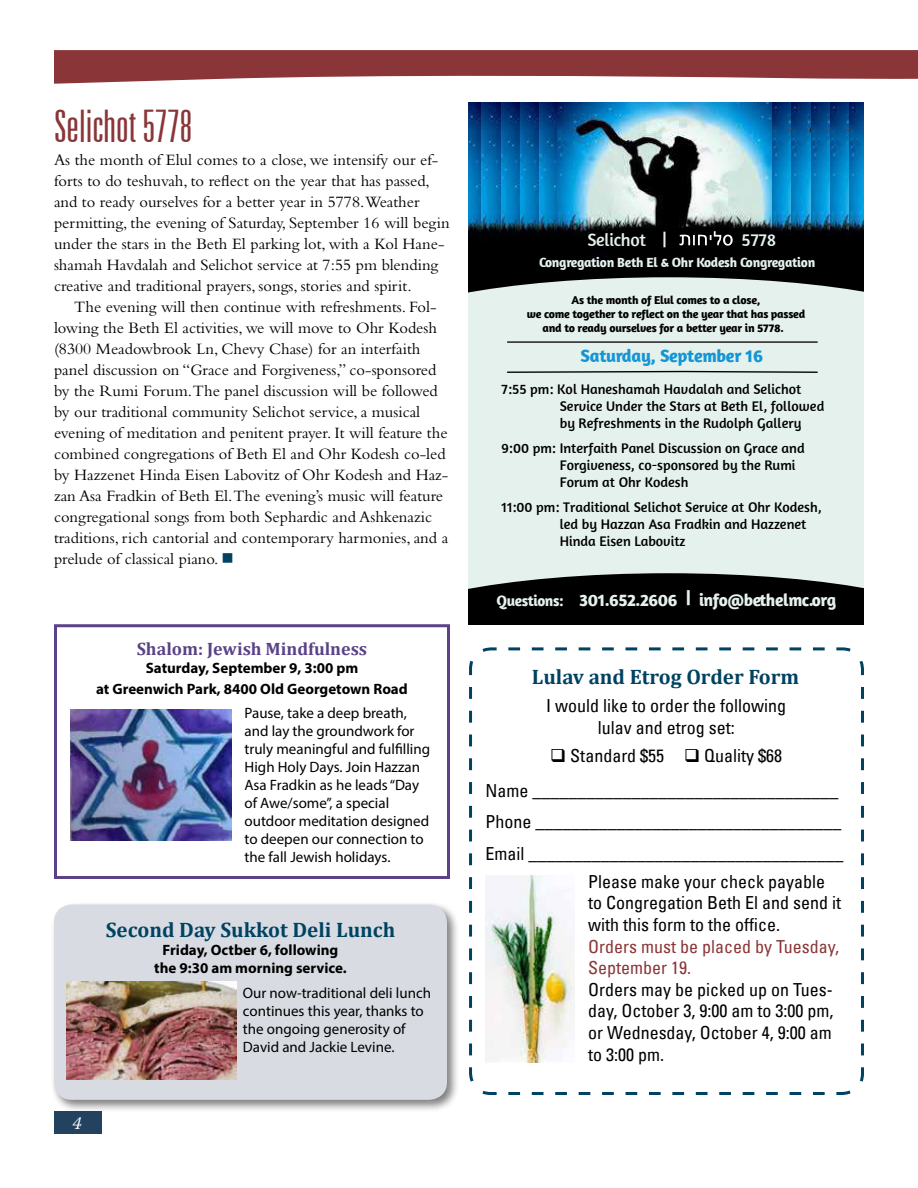
<style>
.page{position:relative;width:918px;height:1188px;background:#fff}
.page>*{position:absolute;margin:0;border:0;box-sizing:border-box;transform-origin:0 0}
.t1{font:300 ultra-condensed 45px "Univers LT";color:#8a3538}
.t2{font:700 21px "Cambria";color:#004261}
.t3{font:700 18.15px "Amaranth";letter-spacing:-.015em;color:#1395d6}
.t4{font:18.15px "Amaranth";letter-spacing:-.02em;color:#e5f1ed}
.t5{font:condensed 18px/21.6px "Univers LT";color:#000;text-align:center}
.t6{font:condensed 18px/21.6px "Univers LT";color:#8a3638}
.t7{font:700 18px "Cambria";color:#5a4287}
.t8{font:italic 18px "Warnock Pro";color:#fff}
.t9{font:700 17.55px "Amaranth";letter-spacing:-.025em;color:#e5f1ed}
.t10{font:16.5px/21px "Bembo Std";color:#000}
.t11{font:15px/18px "Myriad Pro";color:#000}
.t12{font:700 15px/18px "Myriad Pro";color:#000;text-align:center}
.t13{font:14.25px/17.1px "Amaranth";color:#000}
.t14{font:700 13.65px "Amaranth";letter-spacing:-.02em;color:#e5f1ed}
.t15{font:700 11.7px/14px "Amaranth";letter-spacing:-.02em;color:#000;text-align:center}
.s1{color:#004261}
.s2{font-size:15.3px}
</style>
<div class="page">
<div style="left:54px;top:1112px;width:47px;height:22px;background:#234260"></div>
<svg style="left:54px;top:50px;width:864px;height:34px"></svg>
<img style="left:539px;top:102px;width:233px;height:168px">
<img style="left:772px;top:102px;width:20px;height:168px">
<img style="left:792px;top:102px;width:19px;height:168px">
<img style="left:811px;top:102px;width:20px;height:168px">
<img style="left:831px;top:102px;width:19px;height:168px">
<img style="left:850px;top:102px;width:14px;height:168px">
<img style="left:520px;top:102px;width:19px;height:168px">
<img style="left:500px;top:102px;width:20px;height:168px">
<img style="left:481px;top:102px;width:19px;height:168px">
<img style="left:468px;top:102px;width:13px;height:168px">
<div style="left:468px;top:288px;width:396px;height:326px;background:#e5f1ed"></div>
<div style="left:468px;top:270px;width:396px;height:31px;background:#000"></div>
<svg style="left:468px;top:277px;width:396px;height:94px"></svg>
<svg style="left:468px;top:573px;width:396px;height:51px;background:#161717"></svg>
<hr style="left:507px;top:341px;width:311px;height:2px;background:#000">
<svg style="left:507px;top:371px;width:311px;height:2px"></svg>
<svg style="left:679px;top:231px;width:54px;height:16px"></svg>
<svg style="left:469px;top:647px;width:395px;height:448px"></svg>
<div style="left:51px;top:901px;width:409px;height:212px;background:#000;opacity:.5"></div>
<div style="left:54px;top:904px;width:393px;height:196px;background:#d8dce2;border-radius:18px"></div>
<img style="left:67px;top:981px;width:169px;height:98px">
<img style="left:486px;top:875px;width:89px;height:188px">
<div style="left:54px;top:624px;width:396px;height:255px;border:3px solid #5a4287"></div>
<img style="left:70px;top:709px;width:161px;height:131px">
<h1 class="t1" style="left:54px;top:102px;width:139px">Selichot 5778</h1>
<p class="t10" style="left:54px;top:149px;width:397px">As the month of Elul comes to a close, we intensify our ef&shy;forts to do teshuvah, to reflect on the year that has passed, and to ready ourselves for a better year in 5778.Weather permitting, the evening of Saturday, September 16 will begin under the stars in the Beth El parking lot, with a Kol Hane&shy;shamah Havdalah and Selichot service at 7:55 pm blending creative and traditional prayers, songs, stories and spirit.</p>
<p class="t10" style="left:54px;top:296px;width:396px;text-indent:20px">The evening will then continue with refreshments. Fol&shy;lowing the Beth El activities, we will move to Ohr Kodesh (8300 Meadowbrook Ln, Chevy Chase) for an interfaith panel discussion on “Grace and Forgiveness,” co-sponsored by the Rumi Forum.The panel discussion will be followed by our traditional community Selichot service, a musical evening of meditation and penitent prayer. It will feature the combined congregations of Beth El and Ohr Kodesh co-led by Hazzenet Hinda Eisen Labovitz of Ohr Kodesh and Haz&shy;zan Asa Fradkin of Beth El.The evening’s music will feature congregational songs from both Sephardic and Ashkenazic traditions, rich cantorial and contemporary harmonies, and a prelude of classical piano. <span class="s1">■</span></p>
<p class="t15" style="left:527px;top:293px;width:280px">As the month of Elul comes to a close,<br>we come together to reflect on the year that has passed and to ready ourselves for a better year in 5778.</p>
<p class="t9" style="left:496px;top:589px;width:341px"><span class="s2">Questions:</span> 301.652.2606 | info@bethelmc.org</p>
<p class="t4" style="left:587px;top:229px;width:82px">Selichot |</p>
<p class="t4" style="left:741px;top:229px;width:36px">5778</p>
<p class="t14" style="left:539px;top:254px;width:278px">Congregation Beth El &amp; Ohr Kodesh Congregation</p>
<p class="t3" style="left:581px;top:344px;width:184px">Saturday, September 16</p>
<p class="t13" style="left:560px;top:380px;width:266px;text-indent:-58px">7:55 pm: Kol Haneshamah Havdalah and Selichot<br>Service Under the Stars at Beth El, followed by Refreshments in the Rudolph Gallery</p>
<p class="t13" style="left:560px;top:439px;width:246px;text-indent:-58px">9:00 pm: Interfaith Panel Discussion on Grace and<br>Forgiveness, co-sponsored by the Rumi<br>Forum at Ohr Kodesh</p>
<p class="t13" style="left:560px;top:498px;width:263px;text-indent:-58px">11:00 pm: Traditional Selichot Service at Ohr Kodesh, led by Hazzan Asa Fradkin and Hazzenet<br>Hinda Eisen Labovitz</p>
<p class="t7" style="left:137px;top:636px;width:232px">Shalom: Jewish Mindfulness</p>
<p class="t12" style="left:96px;top:657px;width:313px;line-height:21px">Saturday, September 9, 3:00 pm<br>at Greenwich Park, 8400 Old Georgetown Road</p>
<p class="t11" style="left:245px;top:704px;width:187px">Pause, take a deep breath, and lay the groundwork for truly meaningful and fulfilling<br>High Holy Days. Join Hazzan<br>Asa Fradkin as he leads “Day of Awe/some”, a special outdoor meditation designed to deepen our connection to the fall Jewish holidays.</p>
<p class="t2" style="left:106px;top:915px;width:291px">Second Day Sukkot Deli Lunch</p>
<p class="t12" style="left:154px;top:941px;width:194px">Friday, Octber 6, following the 9:30 am morning service.</p>
<p class="t11" style="left:243px;top:984px;width:190px">Our now-traditional deli lunch continues this year, thanks to the ongoing generosity of<br>David and Jackie Levine.</p>
<p class="t8" style="left:73px;top:1112px;width:11px">4</p>
<p class="t2" style="left:532px;top:662px;width:269px">Lulav and Etrog Order Form</p>
<p class="t5" style="left:546px;top:694px;width:241px">I would like to order the following lulav and etrog set:</p>
<p class="t5" style="left:486px;top:738px;width:354px;line-height:34.5px">❑ Standard $55 ❑ Quality $68<br>Name __________________________________</p>
<p class="t5" style="left:486px;top:806px;width:359px;line-height:31.5px;text-align:left">Phone __________________________________<br>Email ___________________________________</p>
<p class="t5" style="left:588px;top:870px;width:254px;text-align:left">Please make your check payable to Congregation Beth El and send it with this form to the office.</p>
<p class="t6" style="left:588px;top:935px;width:252px">Orders must be placed by Tuesday,<br>September 19.</p>
<p class="t5" style="left:588px;top:978px;width:247px;text-align:justify">Orders may be picked up on Tues&shy;day, October 3, 9:00 am to 3:00 pm, or Wednesday, October 4, 9:00 am to 3:00 pm.</p>
</div>
